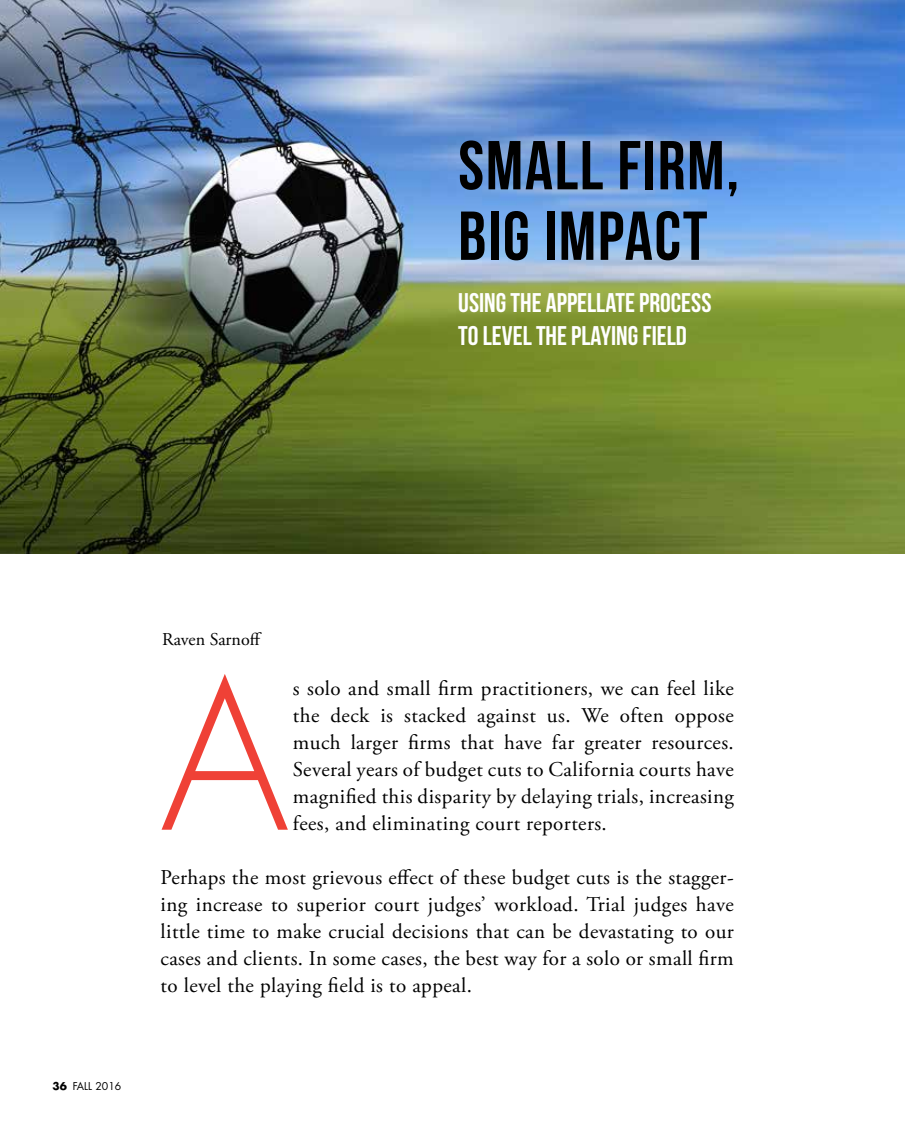
<style>
.page{position:relative;width:905px;height:1134px;background:#fff}
.page>*{position:absolute;margin:0;border:0;box-sizing:border-box;transform-origin:0 0}
.t1{font:300 200.1px "Futura";color:#ef4136}
.t2{font:69px/70.5px "Bebas Neue";letter-spacing:.025em;color:#000}
.t3{font:27px/32.4px "Bebas Neue";color:#fff}
.t4{font:21px/27px "Adobe Garamond Pro";letter-spacing:.02em;color:#000;text-align:justify}
.t5{font:18px "Adobe Garamond Pro";color:#000}
.t6{font:10.5px "Futura Std";color:#000}
.s1{font-weight:700}
</style>
<div class="page">
<img style="left:0;top:0;width:904px;height:554px">
<h2 class="t2" style="left:458px;top:129px;width:282px">SMALL FIRM,<br>BIG IMPACT</h2>
<p class="t3" style="left:458px;top:287px;width:255px">USING THE APPELLATE PROCESS<br>TO LEVEL THE PLAYING FIELD</p>
<p class="t6" style="left:52px;top:1080px;width:70px"><span class="s1">36</span> FALL 2016</p>
<p class="t5" style="left:162px;top:628px;width:101px">Raven Sarnoff</p>
<h1 class="t1" style="left:160px;top:628px;width:130px">A</h1>
<p class="t4" style="left:293px;top:675px;width:442px">s solo and small firm practitioners, we can feel like the deck is stacked against us. We often oppose much larger firms that have far greater resources.<br>Several years of budget cuts to California courts have magnified this disparity by delaying trials, increasing fees, and eliminating court reporters.</p>
<p class="t4" style="left:160px;top:864px;width:575px">Perhaps the most grievous effect of these budget cuts is the stagger&shy;ing increase to superior court judges’ workload. Trial judges have little time to make crucial decisions that can be devastating to our cases and clients. In some cases, the best way for a solo or small firm to level the playing field is to appeal.</p>
</div>
